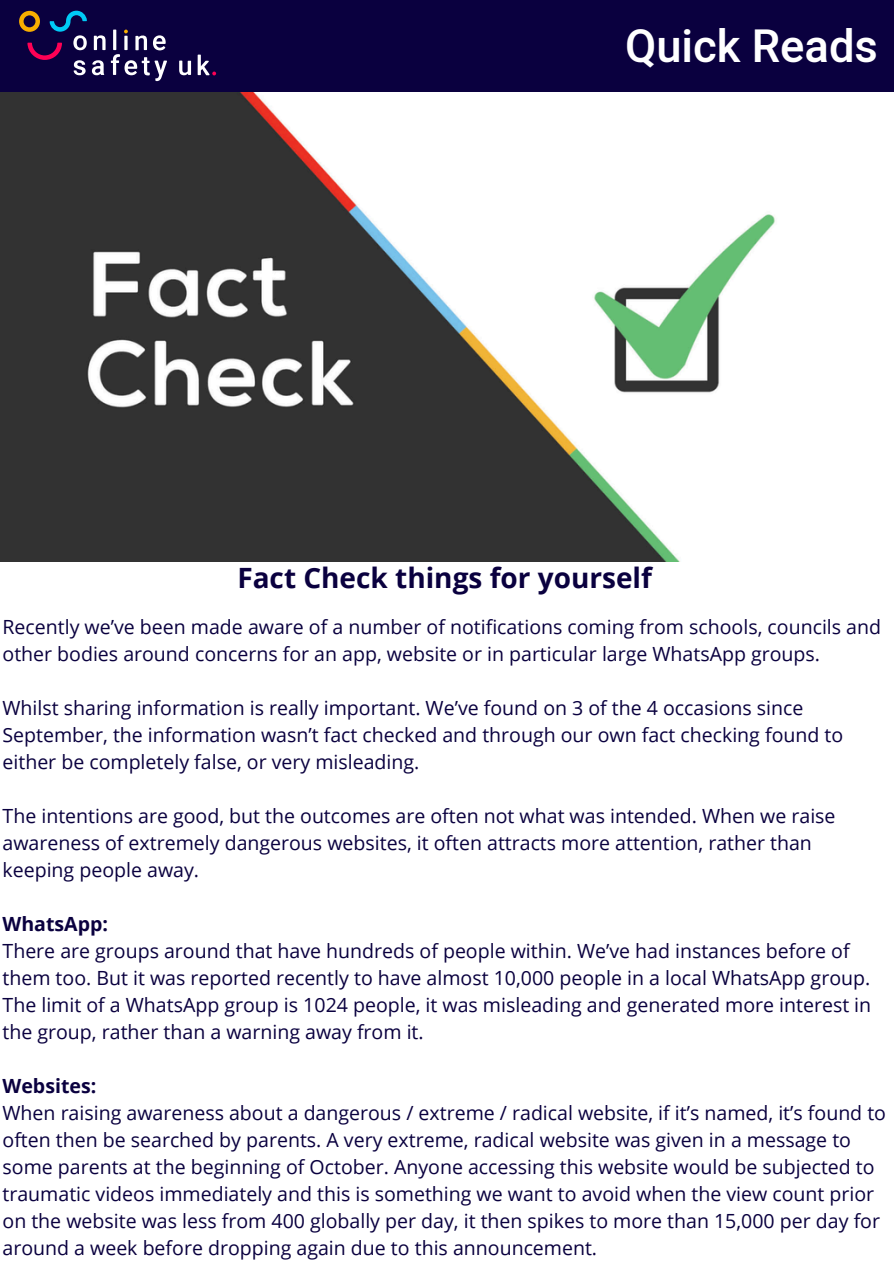
<style>
.page{position:relative;width:894px;height:1264px;background:#fff}
.page>*{position:absolute;margin:0;border:0;box-sizing:border-box;transform-origin:0 0}
.t1{font:500 45.3px "Heebo";color:#fff}
.t2{font:700 27.9px "Open Sans";color:#0a003f}
.t3{font:19.5px/27px "Open Sans";color:#0a003f}
.t4{font:700 19.5px "Open Sans";color:#0a003f}
</style>
<div class="page">
<div style="left:0;top:0;width:893px;height:93px;background:#0a003f"></div>
<svg style="left:179px;top:61px;width:12px;height:14px"></svg>
<svg style="left:19px;top:11px;width:86px;height:64px"></svg>
<svg style="left:197px;top:55px;width:19px;height:20px"></svg>
<svg style="left:111px;top:30px;width:56px;height:51px"></svg>
<img style="left:0;top:93px;width:775px;height:469px">
<p class="t1" style="left:625px;top:15px;width:254px">Quick Reads</p>
<p class="t2" style="left:237px;top:558px;width:416px">Fact Check things for yourself</p>
<h1 class="t3" style="left:3px;top:612px;width:879px">Recently we’ve been made aware of a number of notifications coming from schools, councils and other bodies around concerns for an app, website or in particular large WhatsApp groups.</h1>
<p class="t3" style="left:3px;top:693px;width:842px">Whilst sharing information is really important. We’ve found on 3 of the 4 occasions since<br>September, the information wasn’t fact checked and through our own fact checking found to either be completely false, or very misleading.</p>
<h2 class="t3" style="left:3px;top:801px;width:834px">The intentions are good, but the outcomes are often not what was intended. When we raise awareness of extremely dangerous websites, it often attracts more attention, rather than keeping people away.</h2>
<p class="t4" style="left:3px;top:910px;width:107px">WhatsApp:</p>
<p class="t3" style="left:3px;top:936px;width:869px">There are groups around that have hundreds of people within. We’ve had instances before of them too. But it was reported recently to have almost 10,000 people in a local WhatsApp group.<br>The limit of a WhatsApp group is 1024 people, it was misleading and generated more interest in the group, rather than a warning away from it.</p>
<p class="t4" style="left:3px;top:1072px;width:95px">Websites:</p>
<p class="t3" style="left:3px;top:1098px;width:884px">When raising awareness about a dangerous / extreme / radical website, if it’s named, it’s found to often then be searched by parents. A very extreme, radical website was given in a message to some parents at the beginning of October. Anyone accessing this website would be subjected to traumatic videos immediately and this is something we want to avoid when the view count prior on the website was less from 400 globally per day, it then spikes to more than 15,000 per day for around a week before dropping again due to this announcement.</p>
</div>
